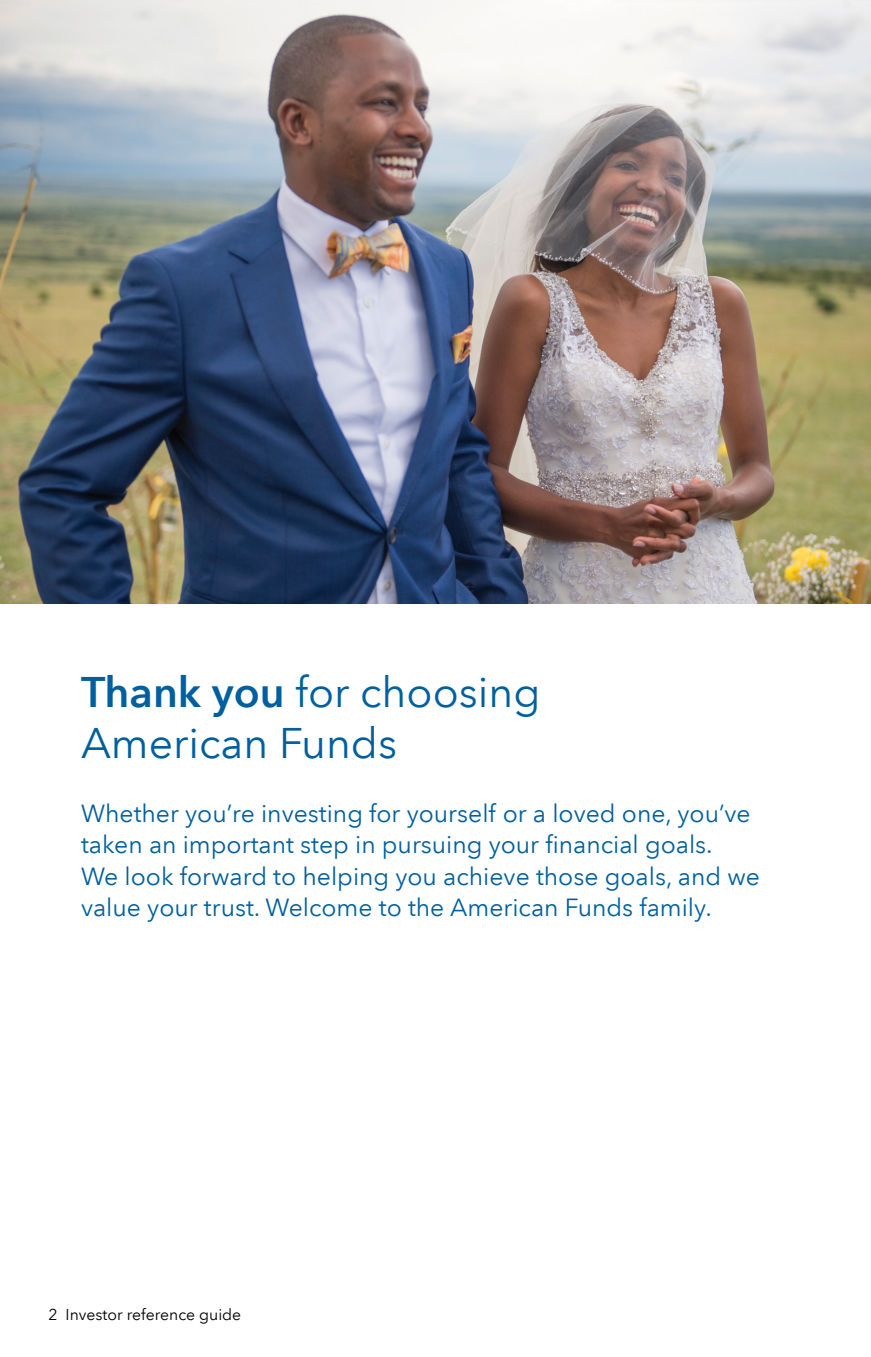
<style>
.page{position:relative;width:871px;height:1357px;background:#fff}
.page>*{position:absolute;margin:0;border:0;box-sizing:border-box;transform-origin:0 0}
.t1{font:42.75px/51.3px "Avenir Next LT Com";color:#005f9e}
.t2{font:24.75px/31.5px "Avenir Next LT Com";color:#005f9e}
.W___page_numbers{font:15.75px "Avenir Next LT Com";color:#000}
.s1{font-weight:600}
</style>
<div class="page">
<img style="left:0;top:0;width:871px;height:603px">
<p class="t1" style="left:81px;top:666px;width:461px"><span class="s1">Thank you</span> for choosing<br>American Funds</p>
<p class="t2" style="left:81px;top:797px;width:680px">Whether you’re investing for yourself or a loved one, you’ve taken an important step in pursuing your financial goals.<br>We look forward to helping you achieve those goals, and we value your trust. Welcome to the American Funds family.</p>
<p class="W___page_numbers" style="left:49px;top:1305px;width:194px">2 Investor reference guide</p>
</div>
